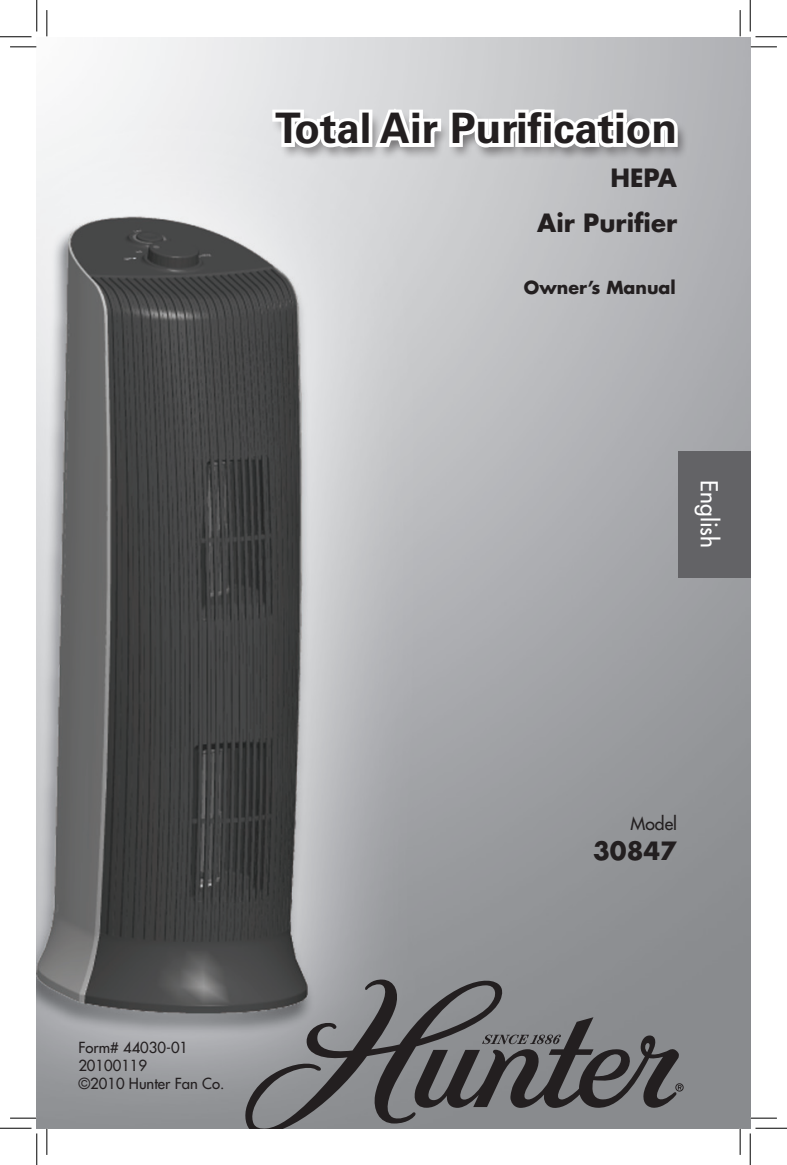
<style>
.page{position:relative;width:787px;height:1165px;background:#fff}
.page>*{position:absolute;margin:0;border:0;box-sizing:border-box;transform-origin:0 0}
.t1{font:700 42px "Univers LT Std";color:#231f20}
.t2{font:700 24.5px/45.1px "Futura Std";color:#231f20;text-align:right}
.t3{font:500 22.75px "Futura Std";color:#fff}
.t4{font:700 17.5px "Futura Std";color:#231f20}
.t5{font:500 17.5px "Futura Std";color:#231f20}
.t6{font:500 14.88px/17.8px "Futura Std";color:#231f20}
</style>
<div class="page">
<img style="left:37px;top:37px;width:713px;height:1091px">
<div style="left:270px;top:111px;width:417px;height:50px;background:#231f20;opacity:.75"></div>
<svg style="left:269px;top:97px;width:412px;height:60px"></svg>
<svg style="left:503px;top:1017px;width:180px;height:92px;background:#666669"></svg>
<svg style="left:243px;top:972px;width:260px;height:156px;background:#747577"></svg>
<div style="left:678px;top:452px;width:72px;height:126px;background:#636366"></div>
<svg style="left:10px;top:47px;width:26px;height:1px"></svg>
<svg style="left:750px;top:47px;width:27px;height:1px"></svg>
<svg style="left:10px;top:1118px;width:26px;height:1px"></svg>
<svg style="left:750px;top:1118px;width:27px;height:1px"></svg>
<svg style="left:47px;top:10px;width:1px;height:26px"></svg>
<svg style="left:47px;top:1128px;width:1px;height:27px"></svg>
<svg style="left:740px;top:10px;width:1px;height:26px"></svg>
<svg style="left:740px;top:1128px;width:1px;height:27px"></svg>
<hr style="left:0;top:36px;width:32px;height:1px;background:#000">
<hr style="left:755px;top:36px;width:32px;height:1px;background:#000">
<hr style="left:0;top:1128px;width:32px;height:1px;background:#000">
<hr style="left:755px;top:1128px;width:32px;height:1px;background:#000">
<hr style="left:36px;top:0;width:1px;height:32px;background:#000">
<hr style="left:36px;top:1133px;width:1px;height:32px;background:#000">
<hr style="left:750px;top:0;width:1px;height:32px;background:#000">
<hr style="left:750px;top:1133px;width:1px;height:32px;background:#000">
<h1 class="t1" style="left:275px;top:104px;width:403px">Total Air Purification</h1>
<h2 class="t2" style="left:537px;top:155px;width:141px">HEPA<br>Air Purifier</h2>
<p class="t4" style="left:524px;top:275px;width:153px">Owner’s Manual</p>
<h3 class="t3" style="left:723px;top:480px;width:69px;rotate:90deg">English</h3>
<p class="t6" style="left:78px;top:1039px;width:147px">Form# 44030-01<br>20100119<br>©2010 Hunter Fan Co.</p>
<p class="t5" style="left:630px;top:813px;width:48px">Model</p>
<h2 class="t2" style="left:593px;top:827px;width:86px">30847</h2>
</div>
